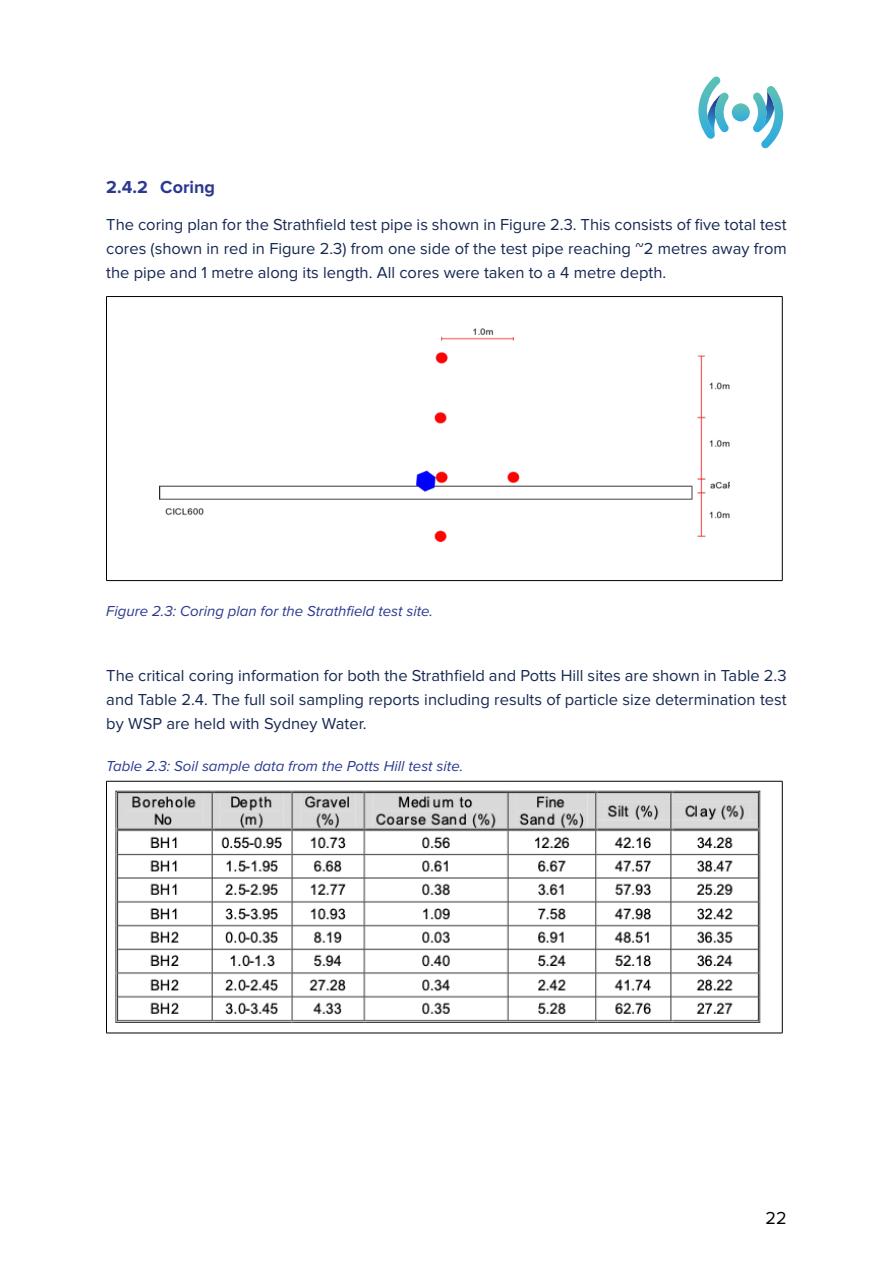
<style>
.page{position:relative;width:893px;height:1263px;background:#fff}
.page>*{position:absolute;margin:0;border:0;box-sizing:border-box;transform-origin:0 0}
.t1{font:700 18px "Proxima Nova";color:#2b3990}
.t2{font:18px "Proxima Nova";color:#000}
.t3{font:16.5px/24px "Proxima Nova";color:#172852;text-align:justify}
.t4{font:italic 15px "Proxima Nova";color:#2b3990}
</style>
<div class="page">
<svg style="left:732px;top:103px;width:18px;height:18px"></svg>
<svg style="left:698px;top:77px;width:31px;height:62px"></svg>
<svg style="left:753px;top:86px;width:31px;height:62px"></svg>
<hr style="left:106px;top:296px;width:676px;height:1px;background:#000">
<hr style="left:106px;top:297px;width:1px;height:283px;background:#000">
<hr style="left:782px;top:297px;width:1px;height:283px;background:#000">
<hr style="left:106px;top:580px;width:676px;height:1px;background:#000">
<img style="left:159px;top:328px;width:571px;height:213px">
<hr style="left:106px;top:781px;width:676px;height:1px;background:#000">
<hr style="left:106px;top:781px;width:1px;height:252px;background:#000">
<hr style="left:782px;top:781px;width:1px;height:252px;background:#000">
<hr style="left:106px;top:1033px;width:676px;height:1px;background:#000">
<img style="left:115px;top:790px;width:646px;height:233px">
<p class="t1" style="left:106px;top:179px;width:110px">2.4.2 Coring</p>
<p class="t3" style="left:106px;top:213px;width:682px">The coring plan for the Strathfield test pipe is shown in Figure 2.3. This consists of five total test cores (shown in red in Figure 2.3) from one side of the test pipe reaching ~2 metres away from the pipe and 1 metre along its length. All cores were taken to a 4 metre depth.</p>
<p class="t4" style="left:106px;top:600px;width:328px">Figure 2.3: Coring plan for the Strathfield test site.</p>
<p class="t3" style="left:106px;top:664px;width:682px">The critical coring information for both the Strathfield and Potts Hill sites are shown in Table 2.3 and Table 2.4. The full soil sampling reports including results of particle size determination test by WSP are held with Sydney Water.</p>
<p class="t4" style="left:106px;top:754px;width:358px">Table 2.3: Soil sample data from the Potts Hill test site.</p>
<p class="t2" style="left:765px;top:1210px;width:23px">22</p>
</div>
